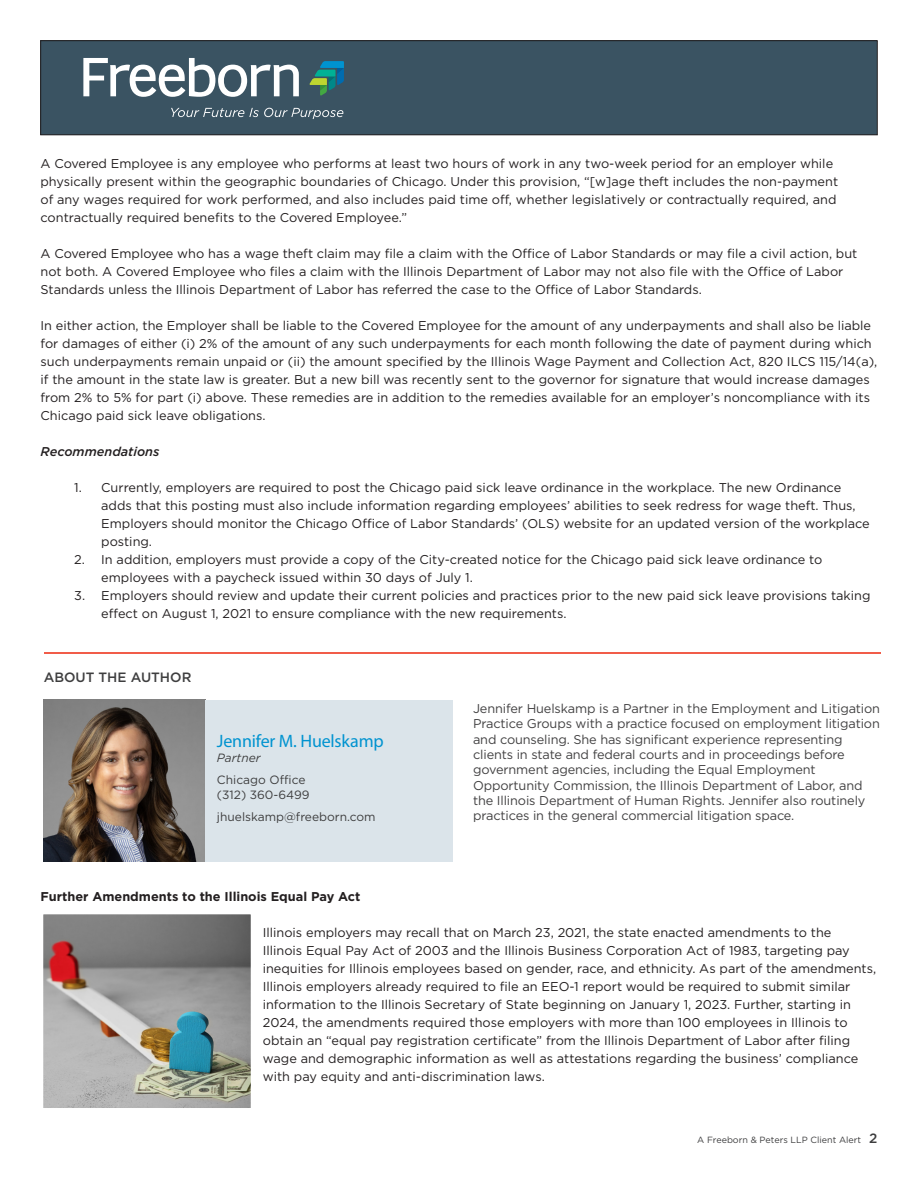
<style>
.page{position:relative;width:918px;height:1188px;background:#fff}
.page>*{position:absolute;margin:0;border:0;box-sizing:border-box;transform-origin:0 0}
.Name{font:18px "Myriad Pro";letter-spacing:-.01em;color:#0093d0}
.About_Header{font:500 13.5px "Gotham";color:#3e3e3f}
.Body_Text{font:12.75px/18px "Gotham";color:#231f20}
.Call_Out_1{font:12.75px/15.3px "Gotham";letter-spacing:-.01em;color:#424142}
.Body_Text-2{font:700 12.75px "Gotham";color:#231f20}
.Body_Text-3{font:italic 500 12.75px "Gotham";color:#231f20}
.Address{font:12px/15px "Gotham";color:#3e3e3f}
.t1{font:italic 12px "Gotham";color:#3e3e3f}
.t2{font:9px "Gotham";color:#3e3e3f}
.s1{font-weight:500;font-size:13.5px}
</style>
<div class="page">
<div style="left:41px;top:41px;width:836px;height:94px;background:#3a5362"></div>
<svg style="left:83px;top:58px;width:216px;height:39px"></svg>
<svg style="left:309px;top:61px;width:35px;height:35px"></svg>
<svg style="left:171px;top:108px;width:172px;height:11px"></svg>
<div style="left:40px;top:40px;width:838px;height:95px;border:1px solid #231f20"></div>
<img style="left:44px;top:700px;width:161px;height:162px">
<div style="left:205px;top:700px;width:248px;height:162px;background:#dbe4ea"></div>
<hr style="left:44px;top:653px;width:837px;height:1px;background:#f15c49">
<img style="left:44px;top:915px;width:206px;height:192px">
<p class="Body_Text" style="left:40px;top:154px;width:799px">A Covered Employee is any employee who performs at least two hours of work in any two-week period for an employer while physically present within the geographic boundaries of Chicago. Under this provision, “[w]age theft includes the non-payment of any wages required for work performed, and also includes paid time off, whether legislatively or contractually required, and contractually required benefits to the Covered Employee.”</p>
<p class="Body_Text" style="left:40px;top:244px;width:818px">A Covered Employee who has a wage theft claim may file a claim with the Office of Labor Standards or may file a civil action, but not both. A Covered Employee who files a claim with the Illinois Department of Labor may not also file with the Office of Labor<br>Standards unless the Illinois Department of Labor has referred the case to the Office of Labor Standards.</p>
<p class="Body_Text" style="left:40px;top:316px;width:838px">In either action, the Employer shall be liable to the Covered Employee for the amount of any underpayments and shall also be liable for damages of either (i) 2% of the amount of any such underpayments for each month following the date of payment during which such underpayments remain unpaid or (ii) the amount specified by the Illinois Wage Payment and Collection Act, 820 ILCS 115/14(a), if the amount in the state law is greater. But a new bill was recently sent to the governor for signature that would increase damages from 2% to 5% for part (i) above. These remedies are in addition to the remedies available for an employer’s noncompliance with its Chicago paid sick leave obligations.</p>
<p class="Body_Text-3" style="left:40px;top:443px;width:120px">Recommendations</p>
<p class="Body_Text" style="left:101px;top:478px;width:770px;text-indent:-27px">1. Currently, employers are required to post the Chicago paid sick leave ordinance in the workplace. The new Ordinance adds that this posting must also include information regarding employees’ abilities to seek redress for wage theft. Thus, Employers should monitor the Chicago Office of Labor Standards’ (OLS) website for an updated version of the workplace posting.</p>
<p class="Body_Text" style="left:101px;top:550px;width:723px;text-indent:-27px">2. In addition, employers must provide a copy of the City-created notice for the Chicago paid sick leave ordinance to employees with a paycheck issued within 30 days of July 1.</p>
<p class="Body_Text" style="left:101px;top:586px;width:771px;text-indent:-27px">3. Employers should review and update their current policies and practices prior to the new paid sick leave provisions taking effect on August 1, 2021 to ensure compliance with the new requirements.</p>
<p class="About_Header" style="left:44px;top:669px;width:149px">ABOUT THE AUTHOR</p>
<p class="Name" style="left:217px;top:730px;width:168px">Jennifer M. Huelskamp</p>
<p class="t1" style="left:217px;top:750px;width:45px">Partner</p>
<p class="Address" style="left:217px;top:772px;width:94px">Chicago Office (312) 360-6499</p>
<p class="Address" style="left:217px;top:809px;width:160px">jhuelskamp@freeborn.com</p>
<p class="Call_Out_1" style="left:473px;top:701px;width:409px">Jennifer Huelskamp is a Partner in the Employment and Litigation Practice Groups with a practice focused on employment litigation and counseling. She has significant experience representing clients in state and federal courts and in proceedings before government agencies, including the Equal Employment Opportunity Commission, the Illinois Department of Labor, and the Illinois Department of Human Rights. Jennifer also routinely practices in the general commercial litigation space.</p>
<p class="Body_Text-2" style="left:40px;top:889px;width:322px">Further Amendments to the Illinois Equal Pay Act</p>
<p class="Body_Text" style="left:263px;top:924px;width:615px">Illinois employers may recall that on March 23, 2021, the state enacted amendments to the<br>Illinois Equal Pay Act of 2003 and the Illinois Business Corporation Act of 1983, targeting pay inequities for Illinois employees based on gender, race, and ethnicity. As part of the amendments, Illinois employers already required to file an EEO-1 report would be required to submit similar information to the Illinois Secretary of State beginning on January 1, 2023. Further, starting in 2024, the amendments required those employers with more than 100 employees in Illinois to obtain an “equal pay registration certificate” from the Illinois Department of Labor after filing wage and demographic information as well as attestations regarding the business’ compliance with pay equity and anti-discrimination laws.</p>
<p class="t2" style="left:697px;top:1134px;width:182px">A Freeborn &amp; Peters LLP Client Alert <span class="s1">2</span></p>
</div>
